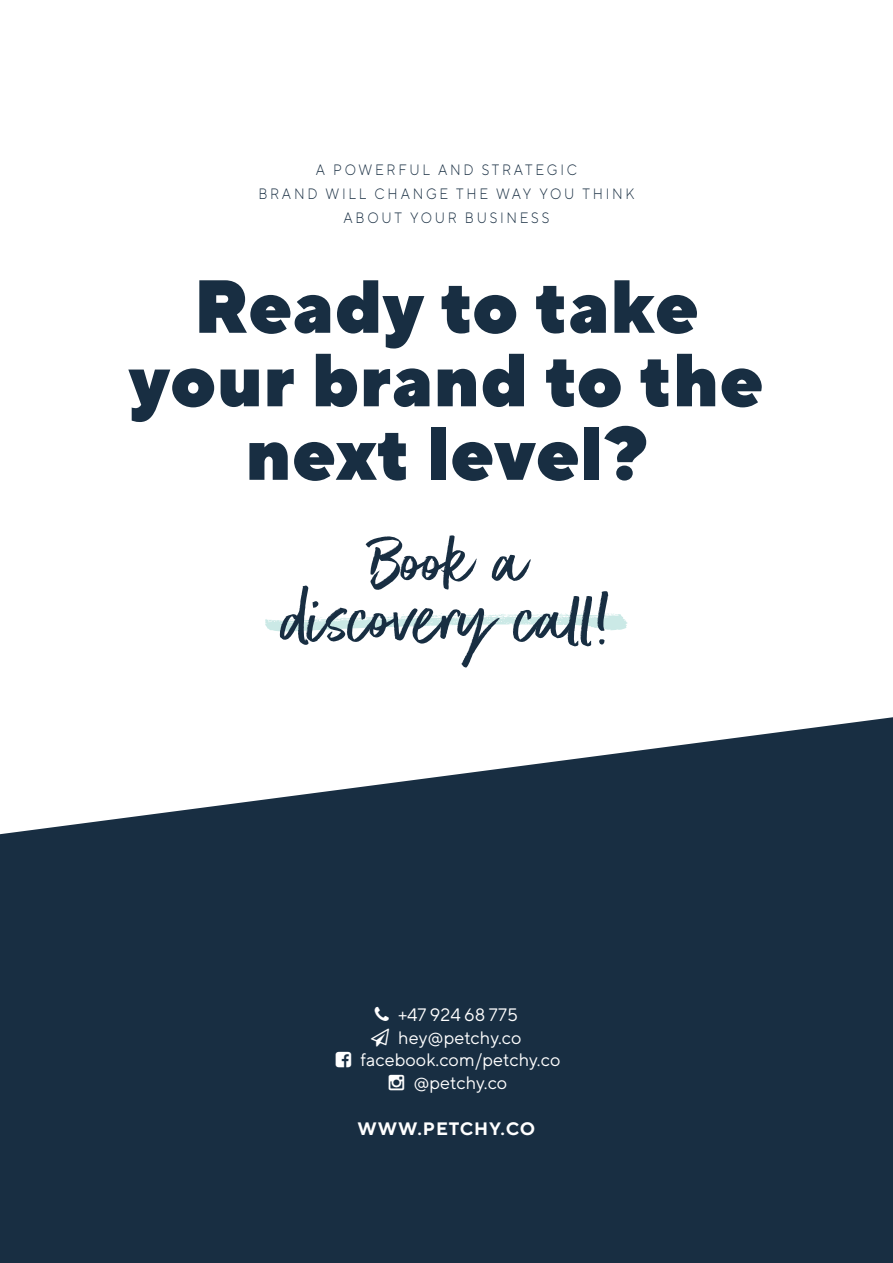
<style>
.page{position:relative;width:893px;height:1263px;background:#fff}
.page>*{position:absolute;margin:0;border:0;box-sizing:border-box;transform-origin:0 0}
.t1{font:85.5px "Better Times";color:#182e42}
.t2{font:900 75px/73.5px "TT Norms";color:#182e42;text-align:center}
.t3{font:18px/22.5px "TT Norms";color:#fff;text-align:center}
.t4{font:700 18px "TT Norms";letter-spacing:.05em;color:#fff}
.t5{font:300 15px/24px "TT Norms";letter-spacing:.2em;color:#182e42;text-align:center;scale:.91 1}
</style>
<div class="page">
<div style="left:0;top:672px;width:893px;height:591px;background:#182e42"></div>
<svg style="left:0;top:631px;width:893px;height:203px;fill:#fff"></svg>
<svg style="left:265px;top:612px;width:363px;height:19px"></svg>
<p class="t5" style="left:258px;top:158px;width:415px">A POWERFUL AND STRATEGIC<br>BRAND WILL CHANGE THE WAY YOU THINK<br>ABOUT YOUR BUSINESS</p>
<h2 class="t2" style="left:129px;top:268px;width:636px">Ready to take your brand to the next level?</h2>
<h1 class="t1" style="left:366px;top:515px;width:163px">Book a</h1>
<h1 class="t1" style="left:283px;top:573px;width:327px">discovery call!</h1>
<p class="t3" style="left:360px;top:1003px;width:202px">+47 924 68 775 hey@petchy.co facebook.com/petchy.co @petchy.co</p>
<p class="t4" style="left:358px;top:1118px;width:179px">WWW.PETCHY.CO</p>
</div>
